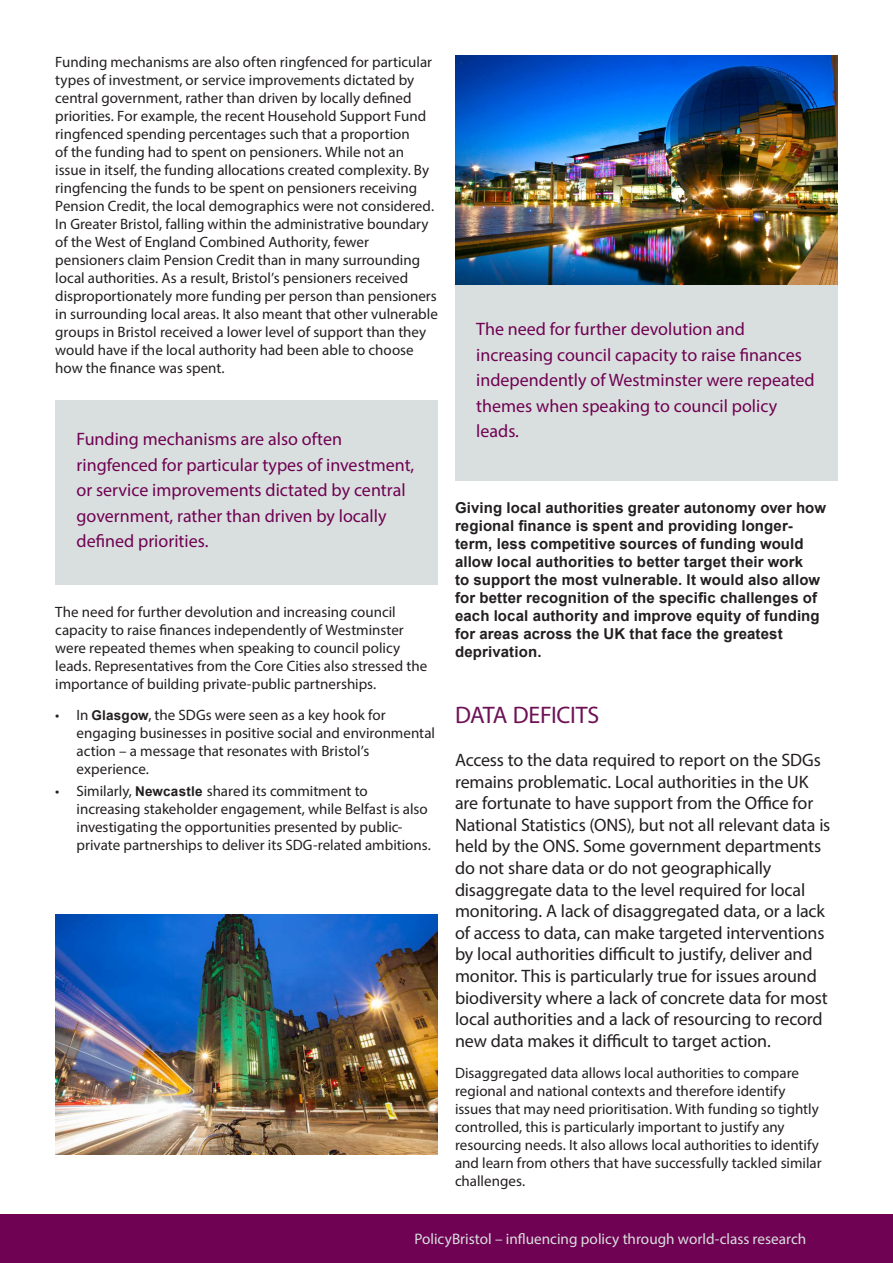
<style>
.page{position:relative;width:893px;height:1263px;background:#fff}
.page>*{position:absolute;margin:0;border:0;box-sizing:border-box;transform-origin:0 0}
.Body_Heading{font:24px "Myriad Pro";letter-spacing:-.02em;color:#6e1255}
.Body_Heading-2{font:18px/21.6px "Myriad Pro";letter-spacing:-.01em;color:#231f20}
._4_Quote{font:18px/25.5px "Myriad Pro";color:#6f0252}
.t1{font:15.3px "Myriad Pro";color:#d9dfdf}
.Body_text{font:15px/18px "Myriad Pro";color:#231f20}
.Body_text-2{font:700 15px/18px "Arial";letter-spacing:.01em;color:#231f20}
.s1{font-family:"Arial";font-weight:700;font-size:13.5px}
</style>
<div class="page">
<div style="left:0;top:1214px;width:893px;height:49px;background:#6f0252"></div>
<img style="left:455px;top:55px;width:383px;height:230px">
<img style="left:55px;top:915px;width:383px;height:240px">
<div style="left:455px;top:285px;width:383px;height:195px;background:#d9dfdf"></div>
<div style="left:55px;top:400px;width:383px;height:185px;background:#d9dfdf"></div>
<p class="Body_text" style="left:55px;top:52px;width:384px">Funding mechanisms are also often ringfenced for particular types of investment, or service improvements dictated by central government, rather than driven by locally defined priorities. For example, the recent Household Support Fund ringfenced spending percentages such that a proportion<br>of the funding had to spent on pensioners. While not an issue in itself, the funding allocations created complexity. By ringfencing the funds to be spent on pensioners receiving Pension Credit, the local demographics were not considered.<br>In Greater Bristol, falling within the administrative boundary of the West of England Combined Authority, fewer pensioners claim Pension Credit than in many surrounding local authorities. As a result, Bristol’s pensioners received disproportionately more funding per person than pensioners in surrounding local areas. It also meant that other vulnerable groups in Bristol received a lower level of support than they would have if the local authority had been able to choose how the finance was spent.</p>
<p class="_4_Quote" style="left:77px;top:426px;width:339px">Funding mechanisms are also often ringfenced for particular types of investment, or service improvements dictated by central government, rather than driven by locally defined priorities.</p>
<p class="Body_text" style="left:55px;top:603px;width:373px">The need for further devolution and increasing council capacity to raise finances independently of Westminster were repeated themes when speaking to council policy leads. Representatives from the Core Cities also stressed the importance of building private-public partnerships.</p>
<p class="Body_text" style="left:77px;top:706px;width:360px;text-indent:-21px">• In <span class="s1">Glasgow</span>, the SDGs were seen as a key hook for engaging businesses in positive social and environmental action – a message that resonates with Bristol’s experience.</p>
<p class="Body_text" style="left:77px;top:782px;width:356px;text-indent:-21px">• Similarly, <span class="s1">Newcastle</span> shared its commitment to increasing stakeholder engagement, while Belfast is also investigating the opportunities presented by public&shy;private partnerships to deliver its SDG-related ambitions.</p>
<p class="_4_Quote" style="left:476px;top:316px;width:340px">The need for further devolution and increasing council capacity to raise finances independently of Westminster were repeated themes when speaking to council policy leads.</p>
<p class="Body_text-2" style="left:455px;top:499px;width:373px">Giving local authorities greater autonomy over how regional finance is spent and providing longer&shy;term, less competitive sources of funding would allow local authorities to better target their work<br>to support the most vulnerable. It would also allow for better recognition of the specific challenges of each local authority and improve equity of funding for areas across the UK that face the greatest deprivation.</p>
<p class="Body_Heading" style="left:455px;top:700px;width:146px">DATA DEFICITS</p>
<p class="Body_Heading-2" style="left:455px;top:749px;width:377px">Access to the data required to report on the SDGs remains problematic. Local authorities in the UK are fortunate to have support from the Office for National Statistics (ONS), but not all relevant data is held by the ONS. Some government departments do not share data or do not geographically disaggregate data to the level required for local monitoring. A lack of disaggregated data, or a lack of access to data, can make targeted interventions by local authorities difficult to justify, deliver and monitor. This is particularly true for issues around biodiversity where a lack of concrete data for most local authorities and a lack of resourcing to record new data makes it difficult to target action.</p>
<p class="Body_text" style="left:455px;top:1063px;width:368px">Disaggregated data allows local authorities to compare regional and national contexts and therefore identify issues that may need prioritisation. With funding so tightly controlled, this is particularly important to justify any resourcing needs. It also allows local authorities to identify and learn from others that have successfully tackled similar challenges.</p>
<p class="t1" style="left:414px;top:1229px;width:393px">PolicyBristol – influencing policy through world-class research</p>
</div>
